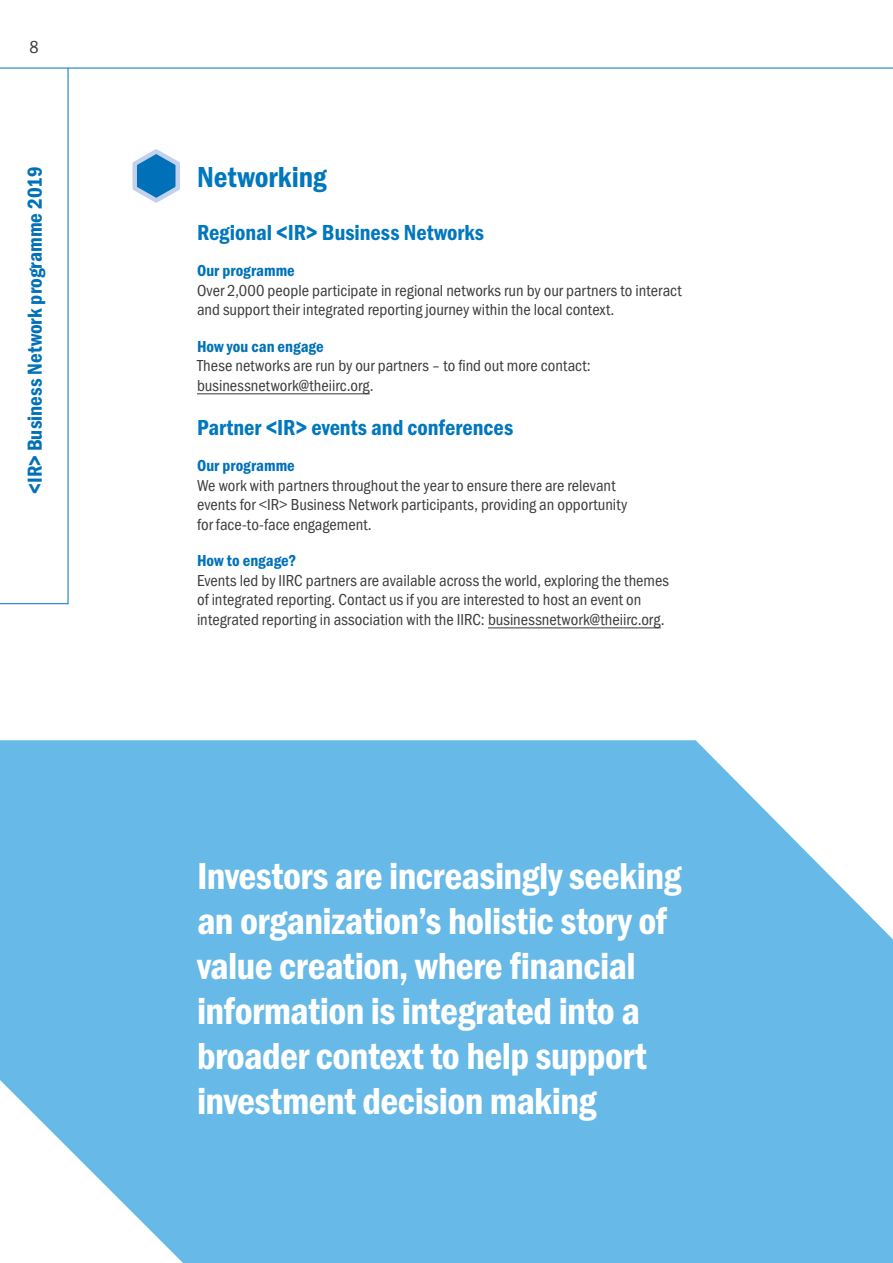
<style>
.page{position:relative;width:893px;height:1263px;background:#fff}
.page>*{position:absolute;margin:0;border:0;box-sizing:border-box;transform-origin:0 0}
.t1{font:39px/45px "Franklin Gothic URW Con Dem";letter-spacing:-.015em;color:#fff}
.t2{font:30px "Franklin Gothic URW Con Dem";color:#0177bd}
.t3{font:22.5px "Franklin Gothic URW Con Dem";color:#0177bd}
.t4{font:21px "Franklin Gothic URW Con Dem";color:#0071b9}
.t5{font:18px "Franklin Gothic URW Con Boo";color:#3c3c3b}
.t6{font:16.5px/19.5px "Franklin Gothic URW Con Boo";color:#3c3c3b}
.t7{font:16.5px "Franklin Gothic URW Con Dem";letter-spacing:.005em;color:#0071b9}
</style>
<div class="page">
<hr style="left:0;top:68px;width:893px;height:1px;background:#0071b9">
<svg style="left:0;top:740px;width:893px;height:523px;background:#72bee9"></svg>
<hr style="left:68px;top:68px;width:1px;height:536px;background:#0071b9">
<hr style="left:0;top:603px;width:68px;height:1px;background:#0071b9">
<hr style="left:197px;top:393px;width:173px;height:1px;background:#3c3c3b">
<hr style="left:488px;top:627px;width:173px;height:1px;background:#3c3c3b">
<svg style="left:132px;top:149px;width:48px;height:54px"></svg>
<p class="t5" style="left:30px;top:36px;width:11px">8</p>
<p class="t4" style="left:21px;top:494px;width:329px;rotate:-90deg">&lt;IR&gt; Business Network programme 2019</p>
<h2 class="t2" style="left:197px;top:157px;width:131px">Networking</h2>
<h3 class="t3" style="left:197px;top:217px;width:289px">Regional &lt;IR&gt; Business Networks</h3>
<p class="t7" style="left:197px;top:260px;width:99px">Our programme</p>
<p class="t6" style="left:197px;top:280px;width:486px">Over 2,000 people participate in regional networks run by our partners to interact and support their integrated reporting journey within the local context.</p>
<p class="t7" style="left:197px;top:335px;width:128px">How you can engage</p>
<p class="t6" style="left:197px;top:356px;width:395px">These networks are run by our partners – to find out more contact: businessnetwork@theiirc.org.</p>
<h3 class="t3" style="left:197px;top:412px;width:318px">Partner &lt;IR&gt; events and conferences</h3>
<p class="t7" style="left:197px;top:455px;width:99px">Our programme</p>
<p class="t6" style="left:197px;top:475px;width:432px">We work with partners throughout the year to ensure there are relevant events for &lt;IR&gt; Business Network participants, providing an opportunity for face-to-face engagement.</p>
<p class="t7" style="left:197px;top:550px;width:101px">How to engage?</p>
<p class="t6" style="left:197px;top:570px;width:474px">Events led by IIRC partners are available across the world, exploring the themes of integrated reporting. Contact us if you are interested to host an event on integrated reporting in association with the IIRC: businessnetwork@theiirc.org.</p>
<h1 class="t1" style="left:197px;top:852px;width:486px">Investors are increasingly seeking an organization’s holistic story of value creation, where financial information is integrated into a broader context to help support investment decision making</h1>
</div>
